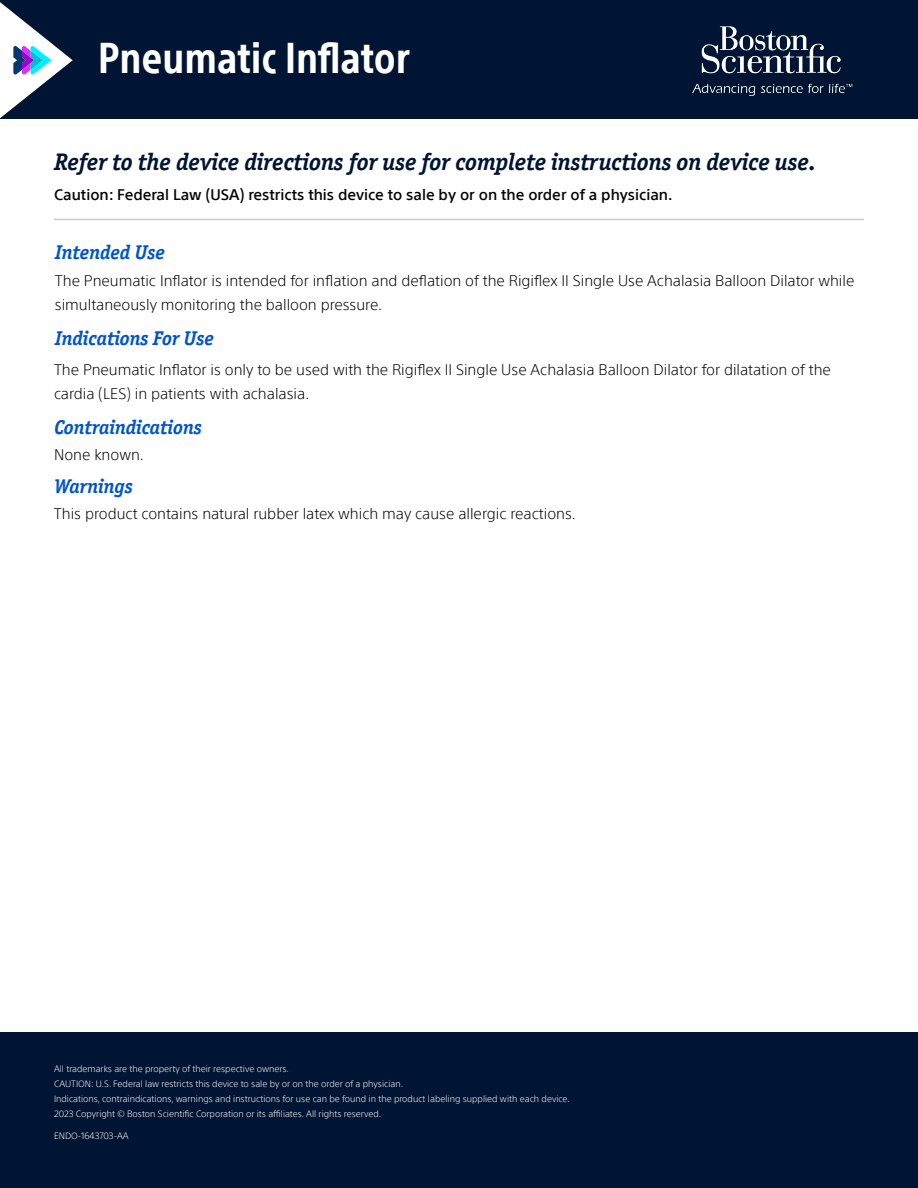
<style>
.page{position:relative;width:918px;height:1188px;background:#fff}
.page>*{position:absolute;margin:0;border:0;box-sizing:border-box;transform-origin:0 0}
.t1{font:700 condensed 42px "SST";color:#fff}
.Product_Name{font:italic 700 24px "Officina Ser ITC Std";color:#001433}
.t2{font:italic 700 19.95px "Officina Ser ITC Std";color:#0153cc}
.Pa11{font:300 15px/24px "SST";color:#000}
.Product_Name-2{font:500 15px "SST";color:#040503}
.t3{font:300 9px "SST";color:#fff}
</style>
<div class="page">
<div style="left:0;top:0;width:918px;height:119px;background:#001433"></div>
<svg style="left:0;top:2px;width:73px;height:116px"></svg>
<img style="left:692px;top:26px;width:161px;height:70px">
<hr style="left:54px;top:219px;width:810px;height:1px;background:#ccc">
<div style="left:0;top:1032px;width:918px;height:156px;background:#001433"></div>
<p class="t1" style="left:98px;top:33px;width:313px">Pneumatic Inflator</p>
<p class="Product_Name" style="left:54px;top:148px;width:764px">Refer to the device directions for use for complete instructions on device use.</p>
<p class="Product_Name-2" style="left:54px;top:185px;width:620px">Caution: Federal Law (USA) restricts this device to sale by or on the order of a physician.</p>
<p class="t2" style="left:55px;top:240px;width:112px">Intended Use</p>
<p class="Pa11" style="left:55px;top:268px;width:801px">The Pneumatic Inflator is intended for inflation and deflation of the Rigiflex II Single Use Achalasia Balloon Dilator while simultaneously monitoring the balloon pressure.</p>
<p class="t2" style="left:55px;top:326px;width:161px">Indications For Use</p>
<p class="Pa11" style="left:54px;top:358px;width:778px">The Pneumatic Inflator is only to be used with the Rigiflex II Single Use Achalasia Balloon Dilator for dilatation of the cardia (LES) in patients with achalasia.</p>
<p class="t2" style="left:54px;top:416px;width:149px">Contraindications</p>
<p class="Pa11" style="left:54px;top:442px;width:91px">None known.</p>
<p class="t2" style="left:55px;top:475px;width:80px">Warnings</p>
<p class="Pa11" style="left:54px;top:501px;width:523px">This product contains natural rubber latex which may cause allergic reactions.</p>
<p class="t3" style="left:54px;top:1063px;width:236px">All trademarks are the property of their respective owners.</p>
<p class="t3" style="left:54px;top:1078px;width:351px">CAUTION: U.S. Federal law restricts this device to sale by or on the order of a physician.</p>
<p class="t3" style="left:54px;top:1093px;width:517px">Indications, contraindications, warnings and instructions for use can be found in the product labeling supplied with each device.</p>
<p class="t3" style="left:54px;top:1108px;width:329px">2023 Copyright © Boston Scientific Corporation or its affiliates. All rights reserved.</p>
<p class="t3" style="left:54px;top:1131px;width:76px">ENDO-1643703-AA</p>
</div>
